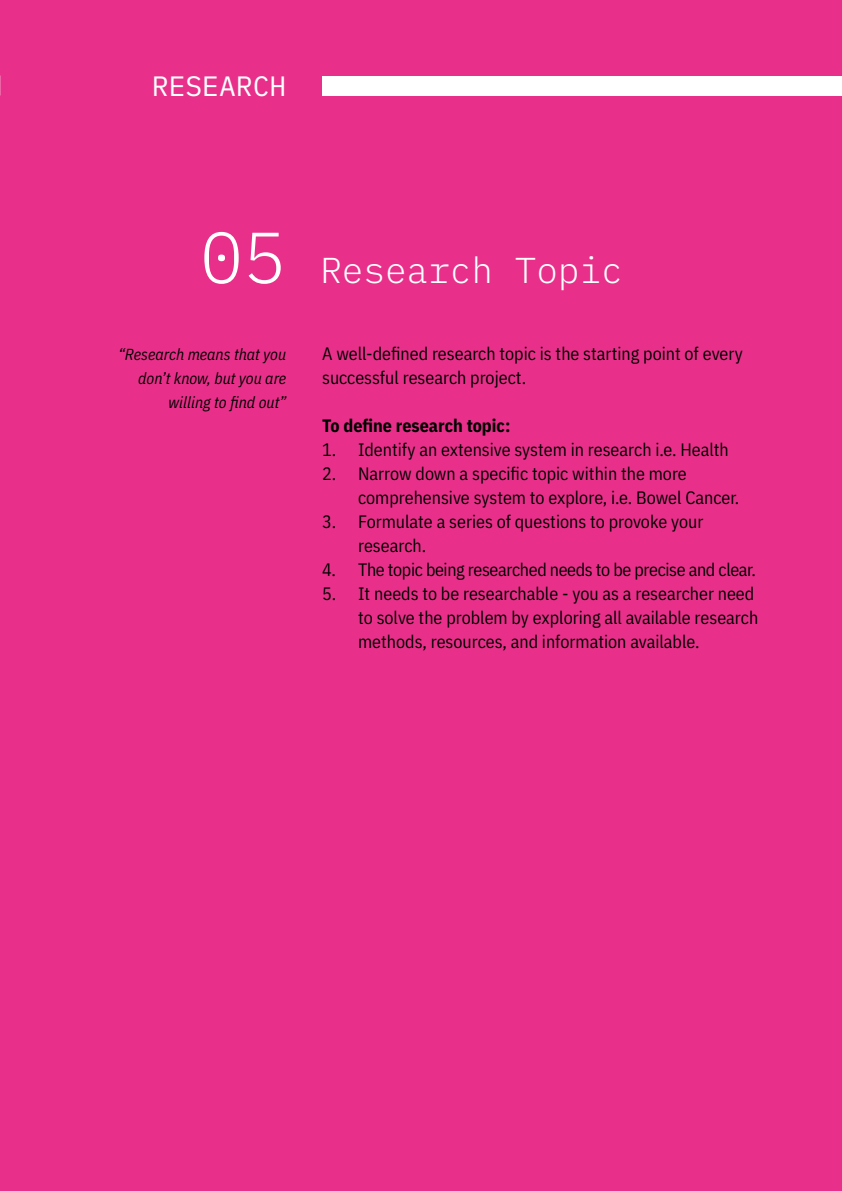
<style>
.page{position:relative;width:842px;height:1191px;background:#e8308a}
.page>*{position:absolute;margin:0;border:0;box-sizing:border-box;transform-origin:0 0}
.t1{font:300 72px "IBM Plex Mono";color:#fff}
.t2{font:300 36px "IBM Plex Mono";color:#fff}
.t3{font:28px "IBM Plex Mono";color:#fff}
.t4{font:18px/24px "IBM Plex Sans Cond";color:#000}
.t5{font:18px "IBM Plex Sans Cond";letter-spacing:-.02em;color:#000}
.t6{font:700 18px "IBM Plex Sans Cond";color:#000}
.t7{font:italic 16px/24px "IBM Plex Sans Cond";color:#000;text-align:right}
</style>
<div class="page">
<div style="left:322px;top:76px;width:520px;height:20px;background:#fff"></div>
<h3 class="t3" style="left:152px;top:64px;width:136px">RESEARCH</h3>
<h1 class="t1" style="left:200px;top:203px;width:88px">05</h1>
<p class="t7" style="left:118px;top:341px;width:170px">“Research means that you don’t know, but you are willing to find out”</p>
<h2 class="t2" style="left:320px;top:243px;width:304px">Research Topic</h2>
<p class="t4" style="left:322px;top:340px;width:422px">A well-defined research topic is the starting point of every successful research project.</p>
<p class="t6" style="left:322px;top:411px;width:190px">To define research topic:</p>
<p class="t4" style="left:322px;top:436px;width:408px">1. Identify an extensive system in research i.e. Health</p>
<p class="t4" style="left:358px;top:460px;width:383px;text-indent:-36px">2. Narrow down a specific topic within the more comprehensive system to explore, i.e. Bowel Cancer.</p>
<p class="t4" style="left:358px;top:508px;width:347px;text-indent:-36px">3. Formulate a series of questions to provoke your research.</p>
<p class="t5" style="left:322px;top:556px;width:435px">4. The topic being researched needs to be precise and clear.</p>
<p class="t4" style="left:358px;top:580px;width:402px;text-indent:-36px">5. It needs to be researchable - you as a researcher need to solve the problem by exploring all available research methods, resources, and information available.</p>
</div>
